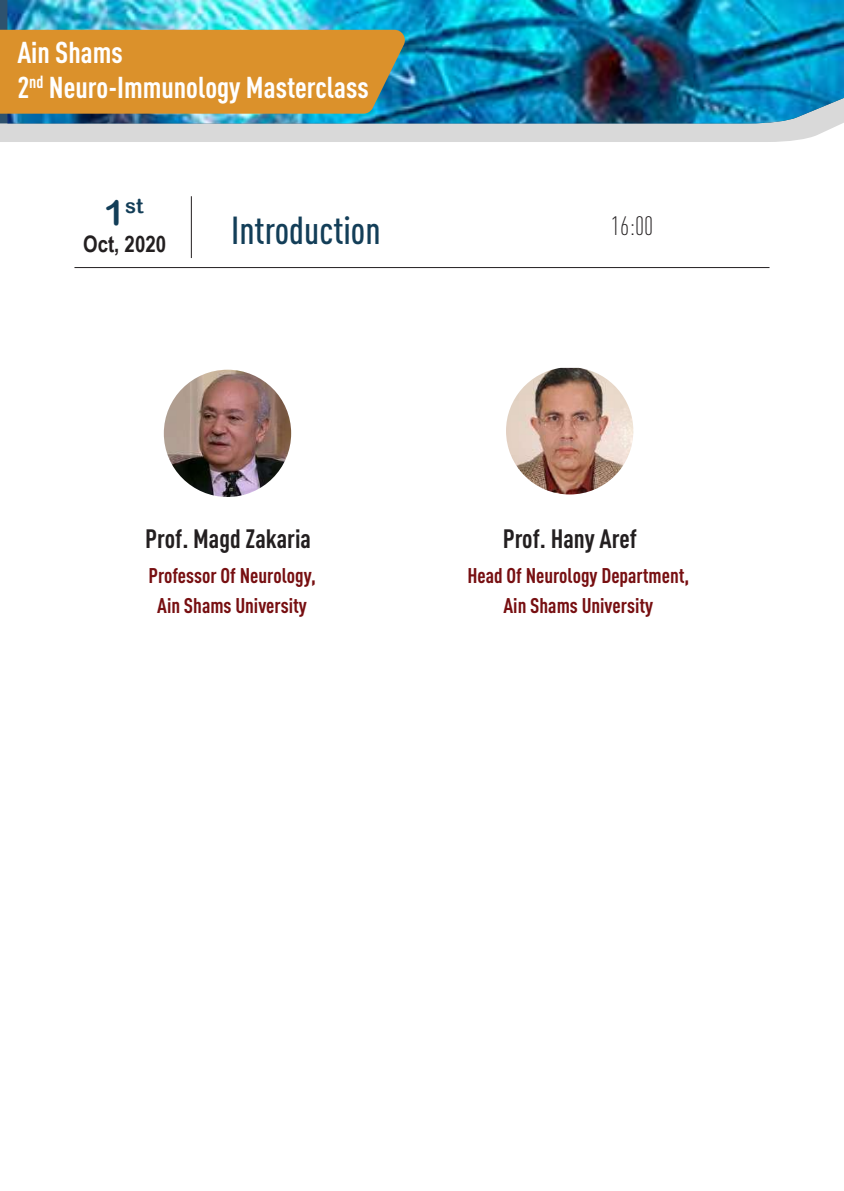
<style>
.page{position:relative;width:844px;height:1191px;background:#fff}
.page>*{position:absolute;margin:0;border:0;box-sizing:border-box;transform-origin:0 0}
.t1{font:38.5px "DIN Cond Medium Alternate";color:#133e58}
.t2{font:700 29.75px/35.7px "DIN Cond";color:#fff}
.t3{font:700 26.25px "DIN Cond";color:#231f20}
.t4{font:300 26.25px "DIN Cond";color:#231f20}
.t5{font:700 22.75px "Arial Narrow";color:#231f20}
.t6{font:700 21px/29.8px "DIN Cond";color:#770f11;text-align:center}
.t7{font:20.47px "Arial Rounded MT Bold";color:#133e58}
.s1{font-size:35px}
</style>
<div class="page">
<svg style="left:0;top:123px;width:843px;height:19px;background:#d3d6d7"></svg>
<img style="left:7px;top:0;width:836px;height:123px">
<div style="left:0;top:30px;width:407px;height:84px;background:#db912b"></div>
<hr style="left:74px;top:267px;width:695px;height:1px;background:#231f20">
<hr style="left:191px;top:196px;width:1px;height:62px;background:#231f20">
<img style="left:164px;top:370px;width:127px;height:127px;border-radius:64px">
<img style="left:506px;top:368px;width:127px;height:126px">
<h2 class="t2" style="left:17px;top:33px;width:353px">Ain Shams<br>2<sup>nd</sup> Neuro-Immunology Masterclass</h2>
<p class="t7" style="left:104px;top:194px;width:41px"><span class="s1">1</span>st</p>
<p class="t5" style="left:83px;top:226px;width:84px">Oct, 2020</p>
<h1 class="t1" style="left:231px;top:208px;width:151px">Introduction</h1>
<p class="t4" style="left:611px;top:210px;width:43px">16:00</p>
<p class="t3" style="left:145px;top:522px;width:167px">Prof. Magd Zakaria</p>
<p class="t3" style="left:502px;top:522px;width:136px">Prof. Hany Aref</p>
<p class="t6" style="left:148px;top:560px;width:169px">Professor Of Neurology,<br>Ain Shams University</p>
<p class="t6" style="left:467px;top:560px;width:223px">Head Of Neurology Department,<br>Ain Shams University</p>
</div>
